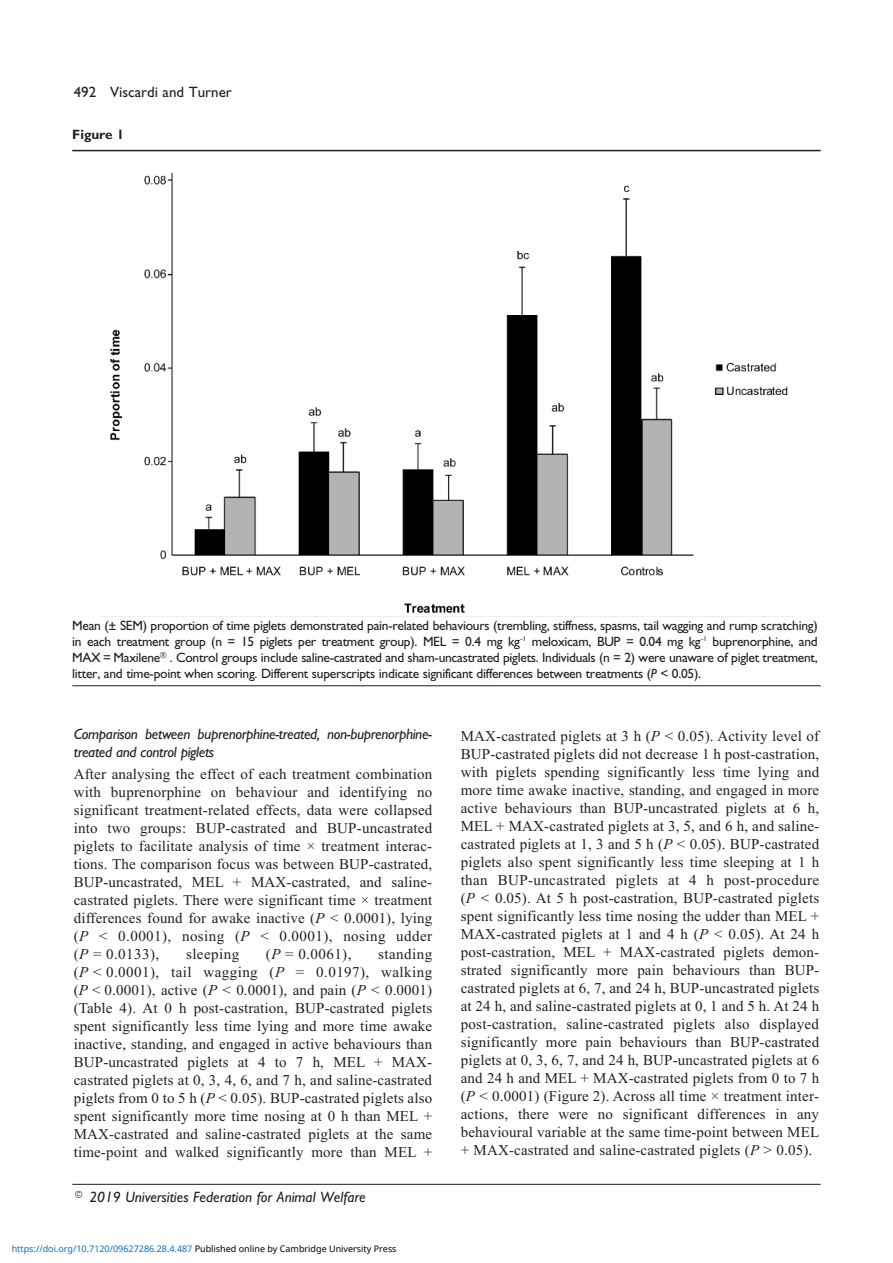
<style>
.page{position:relative;width:893px;height:1263px;background:#fff}
.page>*{position:absolute;margin:0;border:0;box-sizing:border-box;transform-origin:0 0}
.t1{font:15px/18px "Times New Roman";letter-spacing:.01em;color:#231f20;text-align:justify}
.t2{font:italic 15px/18px "Gill Sans";letter-spacing:-.02em;color:#231f20}
.t3{font:italic 15px "Gill Sans";color:#231f20}
.t4{font:15px "Gill Sans";color:#231f20}
.t5{font:15px "Times New Roman";letter-spacing:.03em;color:#231f20}
.t6{font:13.5px/16.2px "Gill Sans";letter-spacing:-.02em;color:#231f20;text-align:justify}
.t7{font:700 13.5px "Gill Sans";color:#231f20}
.t8{font:9px "Noto Sans";color:#0172cf}
.s1{font-style:italic}
.s2{color:#000}
</style>
<div class="page">
<hr style="left:72px;top:1184px;width:749px;height:1px;background:#231f20">
<hr style="left:72px;top:685px;width:749px;height:1px;background:#231f20">
<img style="left:102px;top:173px;width:692px;height:444px">
<hr style="left:72px;top:150px;width:749px;height:1px;background:#231f20">
<p class="t4" style="left:74px;top:83px;width:160px">492 Viscardi and Turner</p>
<p class="t7" style="left:72px;top:126px;width:54px">Figure 1</p>
<p class="t6" style="left:72px;top:617px;width:747px">Mean (± SEM) proportion of time piglets demonstrated pain-related behaviours (trembling, stiffness, spasms, tail wagging and rump scratching) in each treatment group (n = 15 piglets per treatment group). MEL = 0.4 mg kg<sup>–1</sup> meloxicam, BUP = 0.04 mg kg<sup>–1</sup> buprenorphine, and MAX = Maxilene®. Control groups include saline-castrated and sham-uncastrated piglets. Individuals (n = 2) were unaware of piglet treatment, litter, and time-point when scoring. Different superscripts indicate significant differences between treatments (<span class="s1">P</span> &lt; 0.05).</p>
<p class="t2" style="left:74px;top:724px;width:360px">Comparison between buprenorphine-treated, non-buprenorphine&shy;treated and control piglets</p>
<p class="t1" style="left:74px;top:765px;width:360px">After analysing the effect of each treatment combination with buprenorphine on behaviour and identifying no significant treatment-related effects, data were collapsed into two groups: BUP-castrated and BUP-uncastrated piglets to facilitate analysis of time × treatment interac&shy;tions. The comparison focus was between BUP-castrated, BUP-uncastrated, MEL + MAX-castrated, and saline&shy;castrated piglets. There were significant time × treatment differences found for awake inactive (<span class="s1">P</span> &lt; 0.0001), lying (<span class="s1">P</span> &lt; 0.0001), nosing (<span class="s1">P</span> &lt; 0.0001), nosing udder (<span class="s1">P</span> = 0.0133),</p>
<p class="t1" style="left:74px;top:945px;width:360px;text-indent:305px">standing (<span class="s1">P</span> &lt; 0.0001), tail wagging (<span class="s1">P</span> = 0.0197), walking (<span class="s1">P</span> &lt; 0.0001), active (<span class="s1">P</span> &lt; 0.0001), and pain (<span class="s1">P</span> &lt; 0.0001) (Table 4). At 0 h post-castration, BUP-castrated piglets spent significantly less time lying and more time awake inactive, standing, and engaged in active behaviours than BUP-uncastrated piglets at 4 to 7 h, MEL + MAX&shy;castrated piglets at 0, 3, 4, 6, and 7 h, and saline-castrated piglets from 0 to 5 h (<span class="s1">P</span> &lt; 0.05). BUP-castrated piglets also spent significantly more time nosing at 0 h than MEL + MAX-castrated and saline-castrated piglets at the same time-point and walked significantly more than MEL +</p>
<p class="t5" style="left:186px;top:945px;width:55px">sleeping</p>
<p class="t1" style="left:266px;top:945px;width:87px">(<span class="s1">P</span> = 0.0061),</p>
<p class="t3" style="left:74px;top:1188px;width:293px">© 2019 Universities Federation for Animal Welfare</p>
<p class="t8" style="left:12px;top:1243px;width:386px">https://doi.org/10.7120/09627286.28.4.487 <span class="s2">Published online by Cambridge University Press</span></p>
<p class="t1" style="left:461px;top:727px;width:360px">MAX-castrated piglets at 3 h (<span class="s1">P</span> &lt; 0.05). Activity level of BUP-castrated piglets did not decrease 1 h post-castration, with piglets spending significantly less time lying and more time awake inactive, standing, and engaged in more active behaviours than BUP-uncastrated piglets at 6 h, MEL + MAX-castrated piglets at 3, 5, and 6 h, and saline&shy;castrated piglets at 1, 3 and 5 h (<span class="s1">P</span> &lt; 0.05). BUP-castrated piglets also spent significantly less time sleeping at 1 h than BUP-uncastrated piglets at 4 h post-procedure (<span class="s1">P</span> &lt; 0.05). At 5 h post-castration, BUP-castrated piglets spent significantly less time nosing the udder than MEL + MAX-castrated piglets at 1 and 4 h (<span class="s1">P</span> &lt; 0.05). At 24 h post-castration, MEL + MAX-castrated piglets demon&shy;strated significantly more pain behaviours than BUP&shy;castrated piglets at 6, 7, and 24 h, BUP-uncastrated piglets at 24 h, and saline-castrated piglets at 0, 1 and 5 h. At 24 h post-castration, saline-castrated piglets also displayed significantly more pain behaviours than BUP-castrated piglets at 0, 3, 6, 7, and 24 h, BUP-uncastrated piglets at 6 and 24 h and MEL + MAX-castrated piglets from 0 to 7 h (<span class="s1">P</span> &lt; 0.0001) (Figure 2). Across all time × treatment inter&shy;actions, there were no significant differences in any behavioural variable at the same time-point between MEL + MAX-castrated and saline-castrated piglets (<span class="s1">P</span> &gt; 0.05).</p>
</div>
